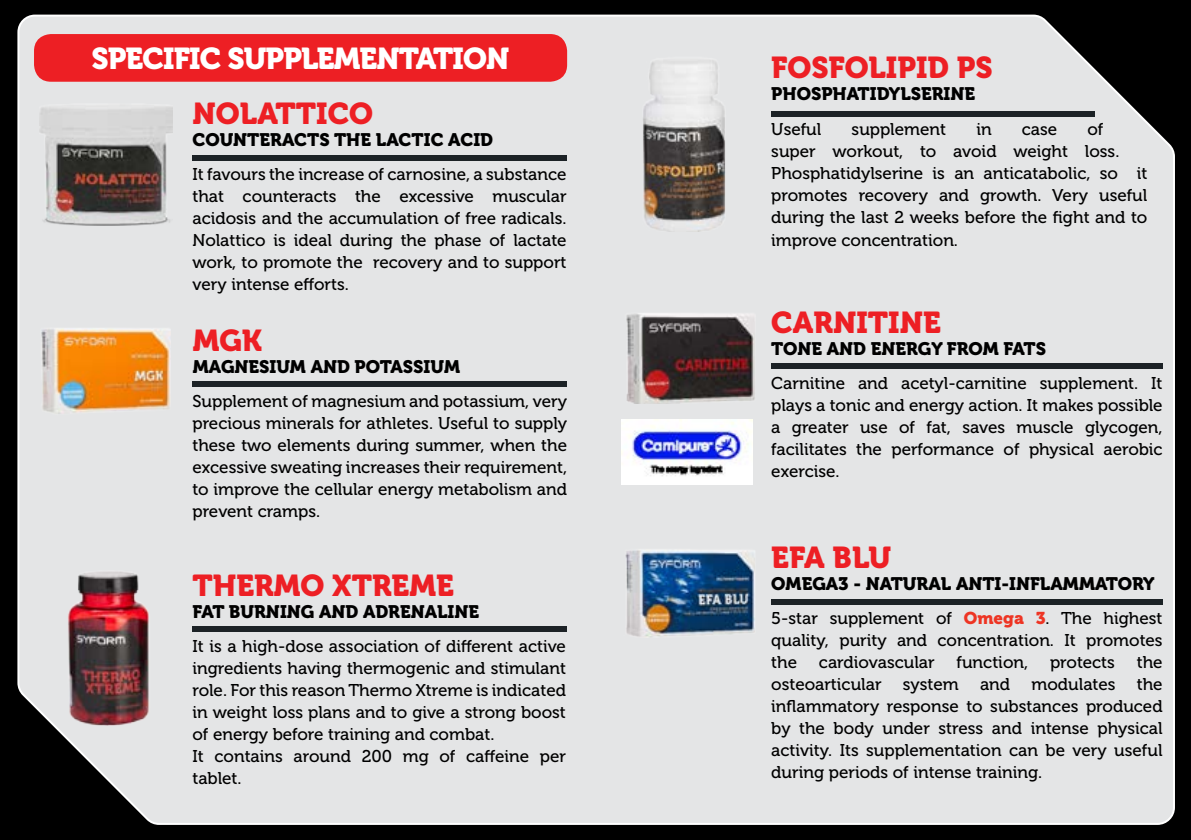
<style>
.page{position:relative;width:1191px;height:840px;background:#fff}
.page>*{position:absolute;margin:0;border:0;box-sizing:border-box;transform-origin:0 0}
.t1{font:30px "Museo 900";color:#ed1f24}
.t2{font:30px "Museo 900";letter-spacing:-.03em;color:#fff}
.t3{font:18px "Museo 900";color:#000}
.t4{font:17px/22px "Museo 500";color:#000;text-align:justify}
.s1{font-family:"Museo 900";color:#ee3524}
</style>
<div class="page">
<div style="left:0;top:0;width:1191px;height:839px;background:#000"></div>
<div style="left:17px;top:14px;width:1158px;height:811px;background:#e4e5e6"></div>
<img style="left:622px;top:419px;width:130px;height:65px">
<div style="left:34px;top:34px;width:533px;height:48px;background:#ed1f24;border-radius:17px"></div>
<img style="left:65px;top:569px;width:86px;height:155px">
<div style="left:193px;top:381px;width:374px;height:6px;background:#1c2226"></div>
<div style="left:771px;top:111px;width:323px;height:5px;background:#1c2226"></div>
<div style="left:771px;top:363px;width:391px;height:6px;background:#1c2226"></div>
<div style="left:771px;top:598px;width:391px;height:6px;background:#1c2226"></div>
<div style="left:192px;top:626px;width:375px;height:6px;background:#1c2226"></div>
<img style="left:38px;top:328px;width:132px;height:96px">
<img style="left:642px;top:51px;width:86px;height:180px">
<img style="left:625px;top:312px;width:132px;height:91px">
<img style="left:624px;top:548px;width:131px;height:96px">
<img style="left:39px;top:103px;width:133px;height:122px">
<div style="left:192px;top:155px;width:375px;height:6px;background:#1c2226"></div>
<h1 class="t2" style="left:91px;top:42px;width:419px">SPECIFIC SUPPLEMENTATION</h1>
<h1 class="t1" style="left:192px;top:96px;width:182px">NOLATTICO</h1>
<p class="t3" style="left:192px;top:129px;width:302px">COUNTERACTS THE LACTIC ACID</p>
<p class="t4" style="left:192px;top:163px;width:376px">It favours the increase of carnosine, a substance that counteracts the excessive muscular acidosis and the accumulation of free radicals.<br>Nolattico is ideal during the phase of lactate work, to promote the recovery and to support very intense efforts.</p>
<h1 class="t1" style="left:193px;top:323px;width:71px">MGK</h1>
<p class="t3" style="left:193px;top:356px;width:269px">MAGNESIUM AND POTASSIUM</p>
<p class="t4" style="left:192px;top:390px;width:376px">Supplement of magnesium and potassium, very precious minerals for athletes. Useful to supply these two elements during summer, when the excessive sweating increases their requirement, to improve the cellular energy metabolism and prevent cramps.</p>
<h1 class="t1" style="left:192px;top:567px;width:263px">THERMO XTREME</h1>
<p class="t3" style="left:192px;top:600px;width:288px">FAT BURNING AND ADRENALINE</p>
<p class="t4" style="left:192px;top:635px;width:375px;text-align:left">It is a high-dose association of different active ingredients having thermogenic and stimulant role. For this reason Thermo Xtreme is indicated in weight loss plans and to give a strong boost of energy before training and combat.<br>It contains around 200 mg of caffeine per tablet.</p>
<h1 class="t1" style="left:771px;top:50px;width:223px">FOSFOLIPID PS</h1>
<p class="t3" style="left:771px;top:83px;width:205px">PHOSPHATIDYLSERINE</p>
<p class="t4" style="left:771px;top:119px;width:378px;text-align:left;text-indent:316px">of super workout, to avoid weight loss.<br>Phosphatidylserine is an anticatabolic, so it promotes recovery and growth. Very useful during the last 2 weeks before the fight and to improve concentration.</p>
<p class="t4" style="left:771px;top:119px;width:52px">Useful</p>
<p class="t4" style="left:851px;top:119px;width:96px">supplement</p>
<p class="t4" style="left:976px;top:119px;width:17px">in</p>
<p class="t4" style="left:1021px;top:119px;width:37px">case</p>
<h1 class="t1" style="left:771px;top:305px;width:171px">CARNITINE</h1>
<p class="t3" style="left:771px;top:338px;width:276px">TONE AND ENERGY FROM FATS</p>
<p class="t4" style="left:771px;top:372px;width:393px">Carnitine and acetyl-carnitine supplement. It plays a tonic and energy action. It makes possible a greater use of fat, saves muscle glycogen, facilitates the performance of physical aerobic exercise.</p>
<h1 class="t1" style="left:771px;top:540px;width:121px">EFA BLU</h1>
<p class="t3" style="left:771px;top:573px;width:385px">OMEGA3 - NATURAL ANTI-INFLAMMATORY</p>
<p class="t4" style="left:771px;top:607px;width:393px">5-star supplement of <span class="s1">Omega 3</span>. The highest quality, purity and concentration. It promotes the</p>
<p class="t4" style="left:819px;top:651px;width:117px">cardiovascular</p>
<p class="t4" style="left:956px;top:651px;width:73px">function,</p>
<p class="t4" style="left:1050px;top:651px;width:66px">protects</p>
<p class="t4" style="left:1136px;top:651px;width:27px">the</p>
<p class="t4" style="left:771px;top:673px;width:240px">osteoarticular system and</p>
<p class="t4" style="left:1031px;top:673px;width:85px">modulates</p>
<p class="t4" style="left:771px;top:673px;width:393px;text-indent:365px">the inflammatory response to substances produced by the body under stress and intense physical activity. Its supplementation can be very useful during periods of intense training.</p>
</div>
